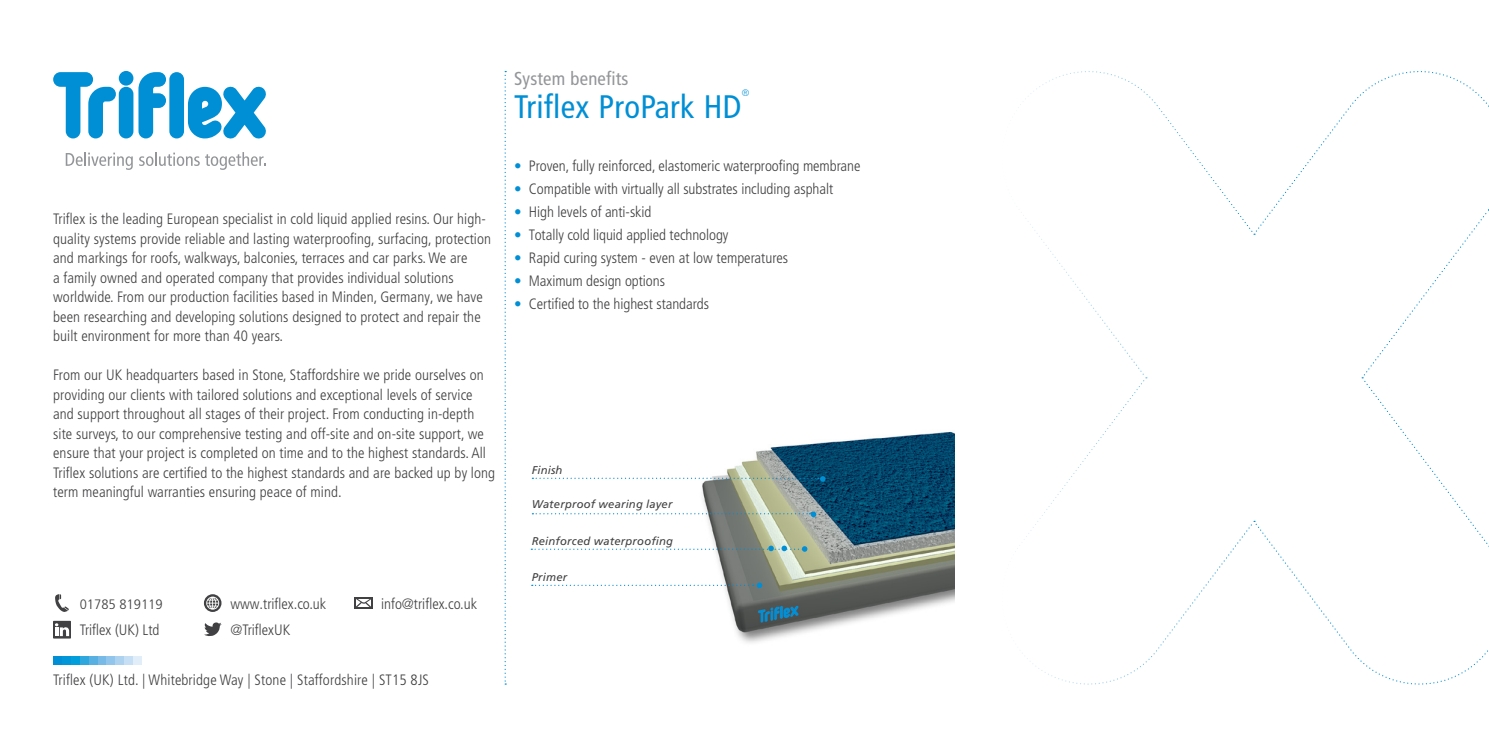
<style>
.page{position:relative;width:1489px;height:745px;background:#fff}
.page>*{position:absolute;margin:0;border:0;box-sizing:border-box;transform-origin:0 0}
.Regelwerke_Subhead{font:condensed 32.5px "Frutiger LT Pro";letter-spacing:.01em;color:#008fd5}
.Regelwerke_Subhead-2{font:condensed 18.75px "Frutiger LT Pro";letter-spacing:.01em;color:#939598}
.t1{font:300 condensed 15px/19.5px "Frutiger LT Pro";letter-spacing:.005em;color:#414042}
.t2{font:300 condensed 13.62px "Frutiger LT Pro";color:#414042;scale:1.1 1}
._02_Copy_9_5_12_35_9{font:italic 11.25px "Frutiger LT Pro";letter-spacing:.015em;color:#414042}
.Regelwerke_Subhead-3{font:300 condensed 9.5px "Frutiger LT Pro";color:#008fd5}
.s1{color:#008fd5}
</style>
<div class="page">
<svg style="left:1016px;top:71px;width:230px;height:307px"></svg>
<svg style="left:1138px;top:377px;width:8px;height:7px"></svg>
<svg style="left:1015px;top:384px;width:237px;height:300px"></svg>
<svg style="left:1258px;top:378px;width:230px;height:306px"></svg>
<svg style="left:1246px;top:71px;width:243px;height:307px"></svg>
<svg style="left:504px;top:71px;width:2px;height:613px"></svg>
<svg style="left:66px;top:152px;width:67px;height:18px"></svg>
<svg style="left:139px;top:152px;width:127px;height:18px"></svg>
<svg style="left:53px;top:72px;width:63px;height:66px"></svg>
<div style="left:119px;top:87px;width:14px;height:51px;background:#008fd5;border-radius:7px"></div>
<div style="left:119px;top:71px;width:14px;height:15px;background:#008fd5;border-radius:50%"></div>
<svg style="left:138px;top:72px;width:28px;height:66px"></svg>
<svg style="left:188px;top:86px;width:78px;height:53px"></svg>
<div style="left:169px;top:72px;width:15px;height:66px;background:#008fd5;border-radius:7px"></div>
<svg style="left:204px;top:622px;width:17px;height:14px"></svg>
<svg style="left:53px;top:620px;width:18px;height:18px"></svg>
<svg style="left:204px;top:594px;width:17px;height:17px"></svg>
<svg style="left:354px;top:597px;width:18px;height:11px"></svg>
<svg style="left:55px;top:594px;width:14px;height:17px"></svg>
<div style="left:53px;top:656px;width:89px;height:8px;background:#008fd5"></div>
<div style="left:133px;top:656px;width:9px;height:8px;background:#e1edf9"></div>
<div style="left:124px;top:656px;width:9px;height:8px;background:#c7dff4"></div>
<div style="left:115px;top:656px;width:9px;height:8px;background:#add2ef"></div>
<div style="left:106px;top:656px;width:9px;height:8px;background:#92c5eb"></div>
<div style="left:97px;top:656px;width:9px;height:8px;background:#77bae7"></div>
<div style="left:89px;top:656px;width:8px;height:8px;background:#58b0e2"></div>
<div style="left:80px;top:656px;width:9px;height:8px;background:#2ea7df"></div>
<div style="left:71px;top:656px;width:9px;height:8px;background:#009edb"></div>
<div style="left:62px;top:656px;width:9px;height:8px;background:#0096d8"></div>
<img style="left:702px;top:431px;width:252px;height:212px">
<svg style="left:532px;top:511px;width:284px;height:6px"></svg>
<svg style="left:532px;top:476px;width:293px;height:5px"></svg>
<svg style="left:531px;top:582px;width:231px;height:5px"></svg>
<svg style="left:531px;top:545px;width:276px;height:6px"></svg>
<p class="t1" style="left:53px;top:209px;width:439px">Triflex is the leading European specialist in cold liquid applied resins. Our high&shy;quality systems provide reliable and lasting waterproofing, surfacing, protection and markings for roofs, walkways, balconies, terraces and car parks. We are<br>a family owned and operated company that provides individual solutions worldwide. From our production facilities based in Minden, Germany, we have been researching and developing solutions designed to protect and repair the built environment for more than 40 years.</p>
<p class="t1" style="left:53px;top:365px;width:443px">From our UK headquarters based in Stone, Staffordshire we pride ourselves on providing our clients with tailored solutions and exceptional levels of service and support throughout all stages of their project. From conducting in-depth site surveys, to our comprehensive testing and off-site and on-site support, we ensure that your project is completed on time and to the highest standards. All Triflex solutions are certified to the highest standards and are backed up by long term meaningful warranties ensuring peace of mind.</p>
<p class="t2" style="left:80px;top:595px;width:77px">01785 819119</p>
<p class="t1" style="left:230px;top:593px;width:97px">www.triflex.co.uk</p>
<p class="t1" style="left:381px;top:593px;width:97px">info@triflex.co.uk</p>
<p class="t1" style="left:80px;top:620px;width:81px">Triflex (UK) Ltd</p>
<p class="t1" style="left:230px;top:620px;width:61px">@TriflexUK</p>
<p class="t1" style="left:53px;top:670px;width:377px">Triflex (UK) Ltd. | Whitebridge Way | Stone | Staffordshire | ST15 8JS</p>
<p class="Regelwerke_Subhead-2" style="left:514px;top:68px;width:116px">System benefits</p>
<p class="Regelwerke_Subhead" style="left:514px;top:87px;width:229px">Triflex ProPark HD</p>
<p class="Regelwerke_Subhead-3" style="left:741px;top:87px;width:9px">®</p>
<p class="t1" style="left:514px;top:156px;width:348px"><span class="s1">•</span> Proven, fully reinforced, elastomeric waterproofing membrane</p>
<p class="t1" style="left:514px;top:179px;width:320px"><span class="s1">•</span> Compatible with virtually all substrates including asphalt</p>
<p class="t1" style="left:514px;top:202px;width:139px"><span class="s1">•</span> High levels of anti-skid</p>
<p class="t1" style="left:514px;top:225px;width:216px"><span class="s1">•</span> Totally cold liquid applied technology</p>
<p class="t1" style="left:514px;top:248px;width:276px"><span class="s1">•</span> Rapid curing system - even at low temperatures</p>
<p class="t1" style="left:514px;top:271px;width:152px"><span class="s1">•</span> Maximum design options</p>
<p class="t1" style="left:514px;top:294px;width:196px"><span class="s1">•</span> Certified to the highest standards</p>
<p class="_02_Copy_9_5_12_35_9" style="left:531px;top:463px;width:32px">Finish</p>
<p class="_02_Copy_9_5_12_35_9" style="left:531px;top:497px;width:142px">Waterproof wearing layer</p>
<p class="_02_Copy_9_5_12_35_9" style="left:531px;top:534px;width:143px">Reinforced waterproofing</p>
<p class="_02_Copy_9_5_12_35_9" style="left:531px;top:570px;width:37px">Primer</p>
</div>
